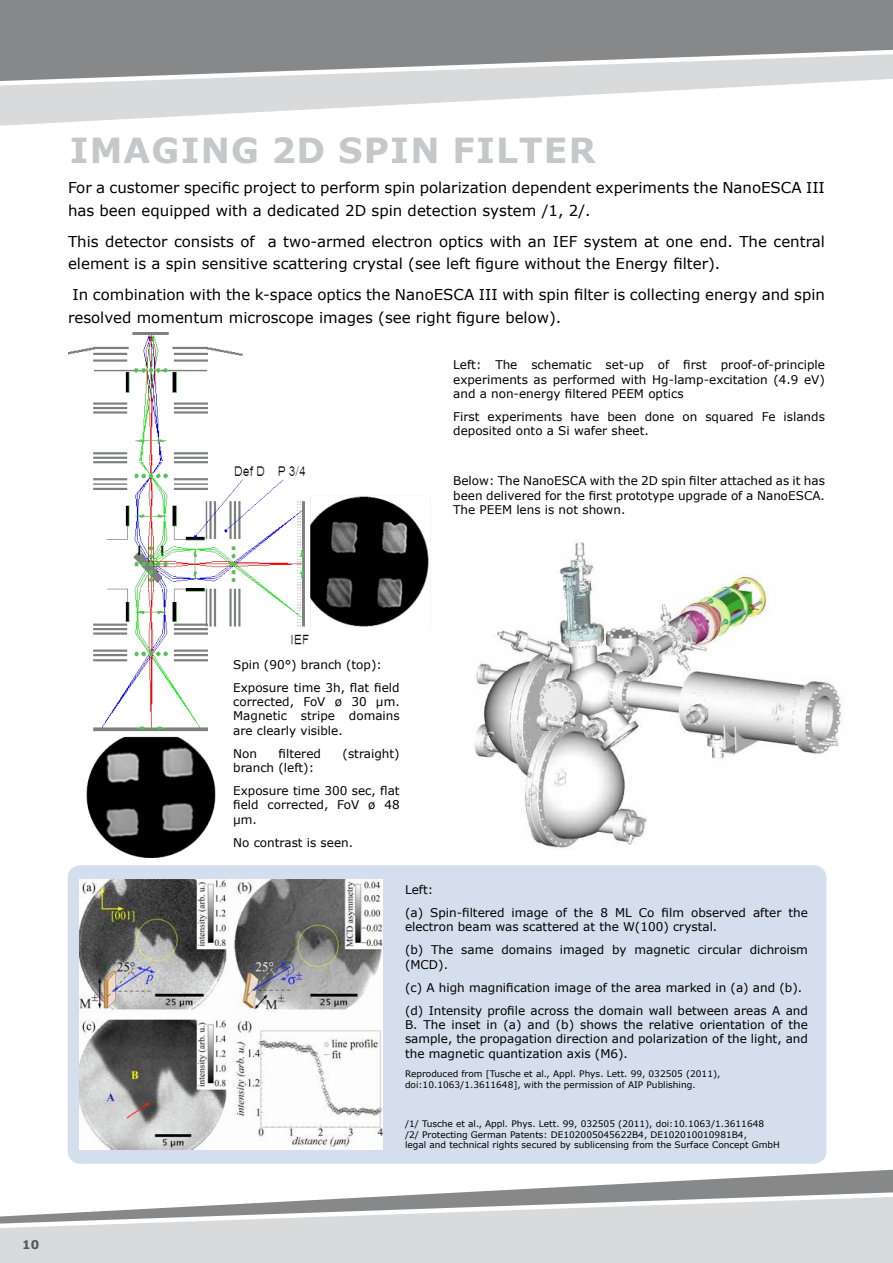
<style>
.page{position:relative;width:893px;height:1263px;background:#fff}
.page>*{position:absolute;margin:0;border:0;box-sizing:border-box;transform-origin:0 0}
.t1{font:700 34.5px "Verdana";letter-spacing:.035em;color:#c6c7c8}
.t2{font:15px/22.5px "Verdana";color:#000}
.t3{font:12px/14.4px "Verdana";color:#000}
.t4{font:700 12px "Verdana";color:#58585a}
.t5{font:9px/10.8px "Verdana";color:#000}
</style>
<div class="page">
<svg style="left:0;top:91px;width:657px;height:35px"></svg>
<svg style="left:0;top:0;width:893px;height:91px;background:#a0a1a3"></svg>
<svg style="left:0;top:1156px;width:893px;height:107px"></svg>
<div style="left:68px;top:865px;width:758px;height:299px;background:#d4deed;border-radius:13px"></div>
<img style="left:68px;top:333px;width:361px;height:524px">
<img style="left:80px;top:879px;width:303px;height:271px">
<img style="left:474px;top:542px;width:369px;height:306px">
<h1 class="t1" style="left:70px;top:126px;width:527px">IMAGING 2D SPIN FILTER</h1>
<p class="t2" style="left:68px;top:176px;width:758px">For a customer specific project to perform spin polarization dependent experiments the NanoESCA III has been equipped with a dedicated 2D spin detection system /1, 2/.</p>
<p class="t2" style="left:68px;top:230px;width:758px">This detector consists of a two-armed electron optics with an IEF system at one end. The central element is a spin sensitive scattering crystal (see left figure without the Energy filter).</p>
<p class="t2" style="left:68px;top:283px;width:758px;text-indent:5px">In combination with the k-space optics the NanoESCA III with spin filter is collecting energy and spin resolved momentum microscope images (see right figure below).</p>
<p class="t3" style="left:453px;top:358px;width:373px;text-align:justify">Left: The schematic set-up of first proof-of-principle experiments as performed with Hg-lamp-excitation (4.9 eV) and a non-energy filtered PEEM optics</p>
<p class="t3" style="left:453px;top:409px;width:373px">First experiments have been done on squared Fe islands deposited onto a Si wafer sheet.</p>
<p class="t3" style="left:453px;top:474px;width:373px;text-align:justify">Below: The NanoESCA with the 2D spin filter attached as it has been delivered for the first prototype upgrade of a NanoESCA.<br>The PEEM lens is not shown.</p>
<p class="t4" style="left:22px;top:1236px;width:19px">10</p>
<p class="t3" style="left:233px;top:653px;width:168px;line-height:23px">Spin (90°) branch (top):<br>Exposure time 3h, flat field</p>
<p class="t3" style="left:233px;top:694px;width:168px;text-align:justify">corrected, FoV ø 30 µm.<br>Magnetic stripe domains are clearly visible.</p>
<p class="t3" style="left:233px;top:746px;width:25px">Non</p>
<p class="t3" style="left:279px;top:746px;width:44px">filtered</p>
<p class="t3" style="left:343px;top:746px;width:59px">(straight)</p>
<p class="t3" style="left:233px;top:756px;width:168px;line-height:23px">branch (left):<br>Exposure time 300 sec, flat</p>
<p class="t3" style="left:233px;top:798px;width:168px">field corrected, FoV ø 48 µm.</p>
<p class="t3" style="left:233px;top:835px;width:121px">No contrast is seen.</p>
<p class="t3" style="left:405px;top:878px;width:404px;line-height:23px">Left:<br>(a) Spin-filtered image of the 8 ML Co film observed after the</p>
<p class="t3" style="left:405px;top:915px;width:404px;line-height:23px">electron beam was scattered at the W(100) crystal.<br>(b) The same domains imaged by magnetic circular dichroism</p>
<p class="t3" style="left:405px;top:953px;width:404px;line-height:23px">(MCD).<br>(c) A high magnification image of the area marked in (a) and (b). (d) Intensity profile across the domain wall between areas A and</p>
<p class="t3" style="left:405px;top:1017px;width:404px;text-align:justify">B. The inset in (a) and (b) shows the relative orientation of the sample, the propagation direction and polarization of the light, and the magnetic quantization axis (M6).</p>
<p class="t5" style="left:405px;top:1068px;width:317px">Reproduced from [Tusche et al., Appl. Phys. Lett. 99, 032505 (2011), doi:10.1063/1.3611648], with the permission of AIP Publishing.</p>
<p class="t5" style="left:405px;top:1118px;width:376px">/1/ Tusche et al., Appl. Phys. Lett. 99, 032505 (2011), doi:10.1063/1.3611648 /2/ Protecting German Patents: DE102005045622B4, DE102010010981B4,<br>legal and technical rights secured by sublicensing from the Surface Concept GmbH</p>
</div>
